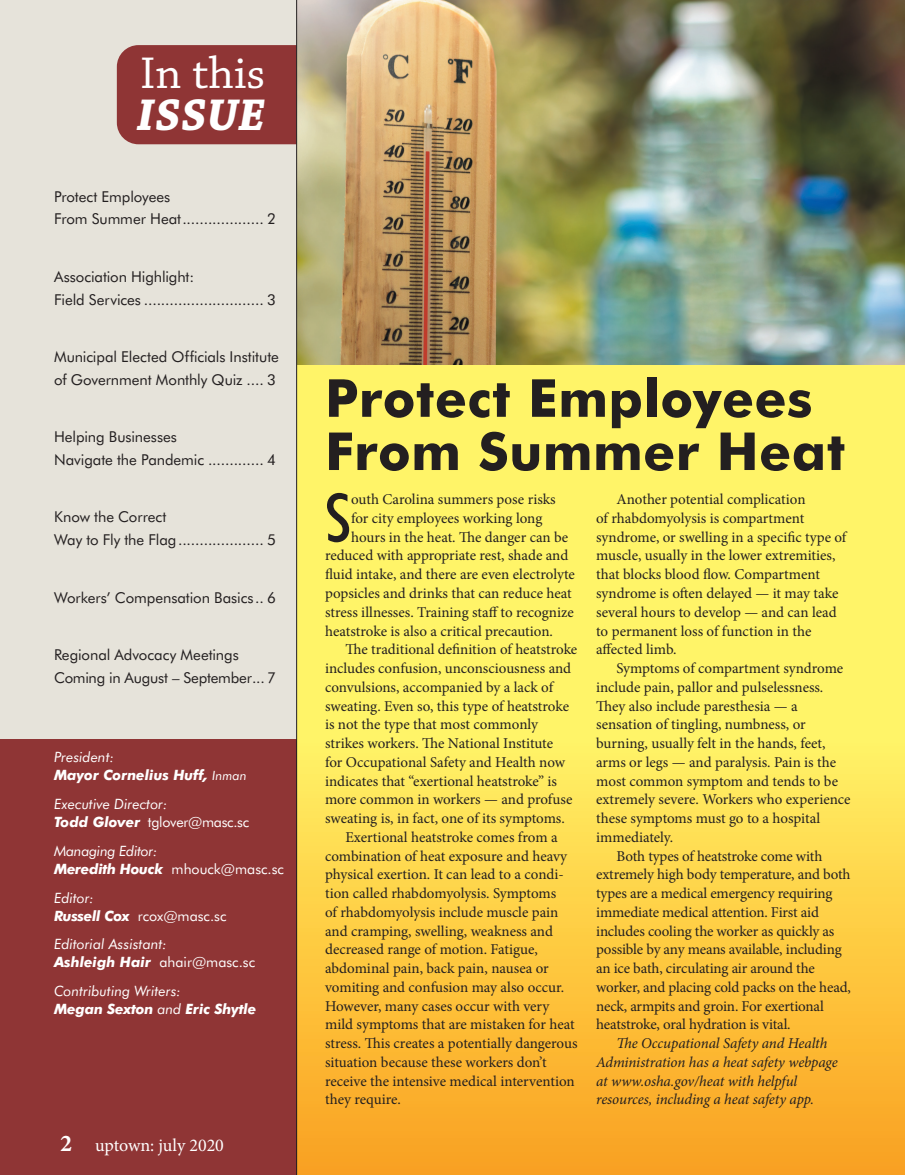
<style>
.page{position:relative;width:905px;height:1175px;background:#fff}
.page>*{position:absolute;margin:0;border:0;box-sizing:border-box;transform-origin:0 0}
.t1{font:500 condensed 67.65px "Futura BT";color:#231f20}
.t2{font:700 52.35px/53.2px "Futura BT";letter-spacing:.01em;color:#231f20}
.t3{font:46.8px "Chaparral Pro";color:#fff}
.t4{font:italic 700 46.8px "Chaparral Pro";letter-spacing:.005em;color:#fff}
.t5{font:18px "Minion Pro";letter-spacing:-.005em;color:#fff}
.t6{font:15px/18.8px "Minion Pro";letter-spacing:-.005em;color:#231f20}
.t7{font:15px/22.5px "Futura BT";letter-spacing:-.005em;color:#231f20}
.t8{font:italic 15px/18.8px "Minion Pro";letter-spacing:-.01em;color:#231f20}
.t9{font:italic 14.25px/18px "Futura BT";color:#fff}
.t10{font:italic 14.25px/18px "Futura BT";letter-spacing:-.02em;color:#fff}
.t11{font:italic 700 14.25px/18px "Futura BT";color:#fff}
.t12{font:14.25px/18px "Futura BT";color:#fff}
.s1{font-weight:400}
.s2{font-weight:400;font-size:12.75px}
.s3{font-weight:700}
.s4{font-style:normal}
.s5{font-style:italic}
.s6{font-weight:700;font-style:italic}
.s7{font-weight:700;font-size:24px}
</style>
<div class="page">
<svg style="left:297px;top:364px;width:607px;height:810px;background:#fddc53"></svg>
<img style="left:297px;top:0;width:607px;height:364px">
<div style="left:0;top:0;width:296px;height:1174px;background:#e6e3da"></div>
<div style="left:0;top:739px;width:296px;height:435px;background:#8f3535"></div>
<div style="left:117px;top:45px;width:179px;height:99px;background:#8f3535"></div>
<hr style="left:296px;top:0;width:1px;height:1174px;background:#231f20">
<h3 class="t3" style="left:140px;top:48px;width:127px">In this</h3>
<h3 class="t4" style="left:137px;top:87px;width:130px">ISSUE</h3>
<p class="t7" style="left:54px;top:185px;width:224px">Protect Employees<br>From Summer Heat................... 2</p>
<p class="t7" style="left:54px;top:265px;width:223px">Association Highlight:<br>Field Services ............................ 3</p>
<p class="t7" style="left:54px;top:345px;width:226px">Municipal Elected Officials Institute of Government Monthly Quiz .... 3</p>
<p class="t7" style="left:54px;top:425px;width:223px">Helping Businesses<br>Navigate the Pandemic ............. 4</p>
<p class="t7" style="left:54px;top:506px;width:223px">Know the Correct<br>Way to Fly the Flag.................... 5</p>
<p class="t7" style="left:54px;top:586px;width:223px">Workers’ Compensation Basics.. 6</p>
<p class="t7" style="left:54px;top:643px;width:223px">Regional Advocacy Meetings<br>Coming in August – September... 7</p>
<p class="t11" style="left:54px;top:748px;width:194px"><span class="s1">President:<br></span>Mayor Cornelius Huff, <span class="s2">Inman</span></p>
<p class="t9" style="left:54px;top:794px;width:197px">Executive Director:<br><span class="s3">Todd Glover</span> <span class="s4">tglover@masc.sc</span></p>
<p class="t10" style="left:54px;top:841px;width:231px">Managing Editor:<br><span class="s3">Meredith Houck</span> <span class="s4">mhouck@masc.sc</span></p>
<p class="t12" style="left:54px;top:888px;width:174px"><span class="s5">Editor:<br></span><span class="s6">Russell Cox</span> rcox@masc.sc</p>
<p class="t9" style="left:54px;top:935px;width:202px">Editorial Assistant:<br><span class="s3">Ashleigh Hair</span> <span class="s4">ahair@masc.sc</span></p>
<p class="t9" style="left:54px;top:982px;width:204px">Contributing Writers:<br><span class="s3">Megan Sexton</span> and <span class="s3">Eric Shytle</span></p>
<p class="t5" style="left:60px;top:1133px;width:165px"><span class="s7">2</span> uptown: july 2020</p>
<h2 class="t2" style="left:325px;top:371px;width:521px">Protect Employees<br>From Summer Heat</h2>
<h1 class="t1" style="left:325px;top:476px;width:28px">S</h1>
<p class="t6" style="left:351px;top:490px;width:206px">outh Carolina summers pose risks</p>
<p class="t6" style="left:351px;top:509px;width:193px">for city employees working long</p>
<p class="t6" style="left:351px;top:527px;width:219px">hours in the heat. The danger can be</p>
<p class="t6" style="left:325px;top:546px;width:245px">reduced with appropriate rest, shade and</p>
<p class="t6" style="left:325px;top:565px;width:251px">fluid intake, and there are even electrolyte</p>
<p class="t6" style="left:325px;top:584px;width:248px">popsicles and drinks that can reduce heat</p>
<p class="t6" style="left:325px;top:602px;width:250px">stress illnesses. Training staff to recognize</p>
<p class="t6" style="left:325px;top:621px;width:229px">heatstroke is also a critical precaution.</p>
<p class="t6" style="left:345px;top:640px;width:233px">The traditional definition of heatstroke</p>
<p class="t6" style="left:325px;top:659px;width:247px">includes confusion, unconsciousness and</p>
<p class="t6" style="left:325px;top:677px;width:230px">convulsions, accompanied by a lack of</p>
<p class="t6" style="left:325px;top:696px;width:245px">sweating. Even so, this type of heatstroke</p>
<p class="t6" style="left:325px;top:715px;width:215px">is not the type that most commonly</p>
<p class="t6" style="left:325px;top:734px;width:229px">strikes workers. The National Institute</p>
<p class="t6" style="left:325px;top:752px;width:241px">for Occupational Safety and Health now</p>
<p class="t6" style="left:325px;top:771px;width:233px">indicates that “exertional heatstroke” is</p>
<p class="t6" style="left:325px;top:790px;width:249px">more common in workers — and profuse</p>
<p class="t6" style="left:325px;top:809px;width:241px">sweating is, in fact, one of its symptoms.</p>
<p class="t6" style="left:345px;top:827px;width:214px">Exertional heatstroke comes from a</p>
<p class="t6" style="left:325px;top:846px;width:243px">combination of heat exposure and heavy</p>
<p class="t6" style="left:325px;top:865px;width:240px">physical exertion. It can lead to a condi-</p>
<p class="t6" style="left:325px;top:884px;width:233px">tion called rhabdomyolysis. Symptoms</p>
<p class="t6" style="left:325px;top:902px;width:235px">of rhabdomyolysis include muscle pain</p>
<p class="t6" style="left:325px;top:921px;width:229px">and cramping, swelling, weakness and</p>
<p class="t6" style="left:325px;top:940px;width:214px">decreased range of motion. Fatigue,</p>
<p class="t6" style="left:325px;top:959px;width:225px">abdominal pain, back pain, nausea or</p>
<p class="t6" style="left:325px;top:977px;width:241px">vomiting and confusion may also occur.</p>
<p class="t6" style="left:325px;top:996px;width:226px">However, many cases occur with very</p>
<p class="t6" style="left:325px;top:1015px;width:251px">mild symptoms that are mistaken for heat</p>
<p class="t6" style="left:325px;top:1034px;width:254px">stress. This creates a potentially dangerous</p>
<p class="t6" style="left:325px;top:1052px;width:223px">situation because these workers don’t</p>
<p class="t6" style="left:325px;top:1071px;width:251px">receive the intensive medical intervention</p>
<p class="t6" style="left:325px;top:1090px;width:77px">they require.</p>
<p class="t6" style="left:596px;top:490px;width:252px;text-indent:20px">Another potential complication<br>of rhabdomyolysis is compartment syndrome, or swelling in a specific type of muscle, usually in the lower extremities, that blocks blood flow. Compartment syndrome is often delayed — it may take several hours to develop — and can lead to permanent loss of function in the affected limb.</p>
<p class="t6" style="left:616px;top:659px;width:228px">Symptoms of compartment syndrome</p>
<p class="t6" style="left:596px;top:677px;width:229px">include pain, pallor and pulselessness.</p>
<p class="t6" style="left:596px;top:696px;width:203px">They also include paresthesia — a</p>
<p class="t6" style="left:596px;top:715px;width:211px">sensation of tingling, numbness, or</p>
<p class="t6" style="left:596px;top:734px;width:231px">burning, usually felt in the hands, feet,</p>
<p class="t6" style="left:596px;top:752px;width:241px">arms or legs — and paralysis. Pain is the</p>
<p class="t6" style="left:596px;top:771px;width:243px">most common symptom and tends to be</p>
<p class="t6" style="left:596px;top:790px;width:256px">extremely severe. Workers who experience</p>
<p class="t6" style="left:596px;top:809px;width:226px">these symptoms must go to a hospital</p>
<p class="t6" style="left:596px;top:827px;width:78px">immediately.</p>
<p class="t6" style="left:616px;top:846px;width:207px">Both types of heatstroke come with</p>
<p class="t6" style="left:596px;top:865px;width:256px">extremely high body temperature, and both</p>
<p class="t6" style="left:596px;top:884px;width:238px">types are a medical emergency requiring</p>
<p class="t6" style="left:596px;top:902px;width:224px">immediate medical attention. First aid</p>
<p class="t6" style="left:596px;top:921px;width:240px">includes cooling the worker as quickly as</p>
<p class="t6" style="left:596px;top:940px;width:247px">possible by any means available, including</p>
<p class="t6" style="left:596px;top:959px;width:220px">an ice bath, circulating air around the</p>
<p class="t6" style="left:596px;top:977px;width:256px">worker, and placing cold packs on the head,</p>
<p class="t6" style="left:596px;top:996px;width:229px">neck, armpits and groin. For exertional</p>
<p class="t6" style="left:596px;top:1015px;width:196px">heatstroke, oral hydration is vital.</p>
<p class="t8" style="left:596px;top:1034px;width:243px;text-indent:20px">The Occupational Safety and Health Administration has a heat safety webpage at www.osha.gov/heat with helpful resources, including a heat safety app.</p>
</div>
